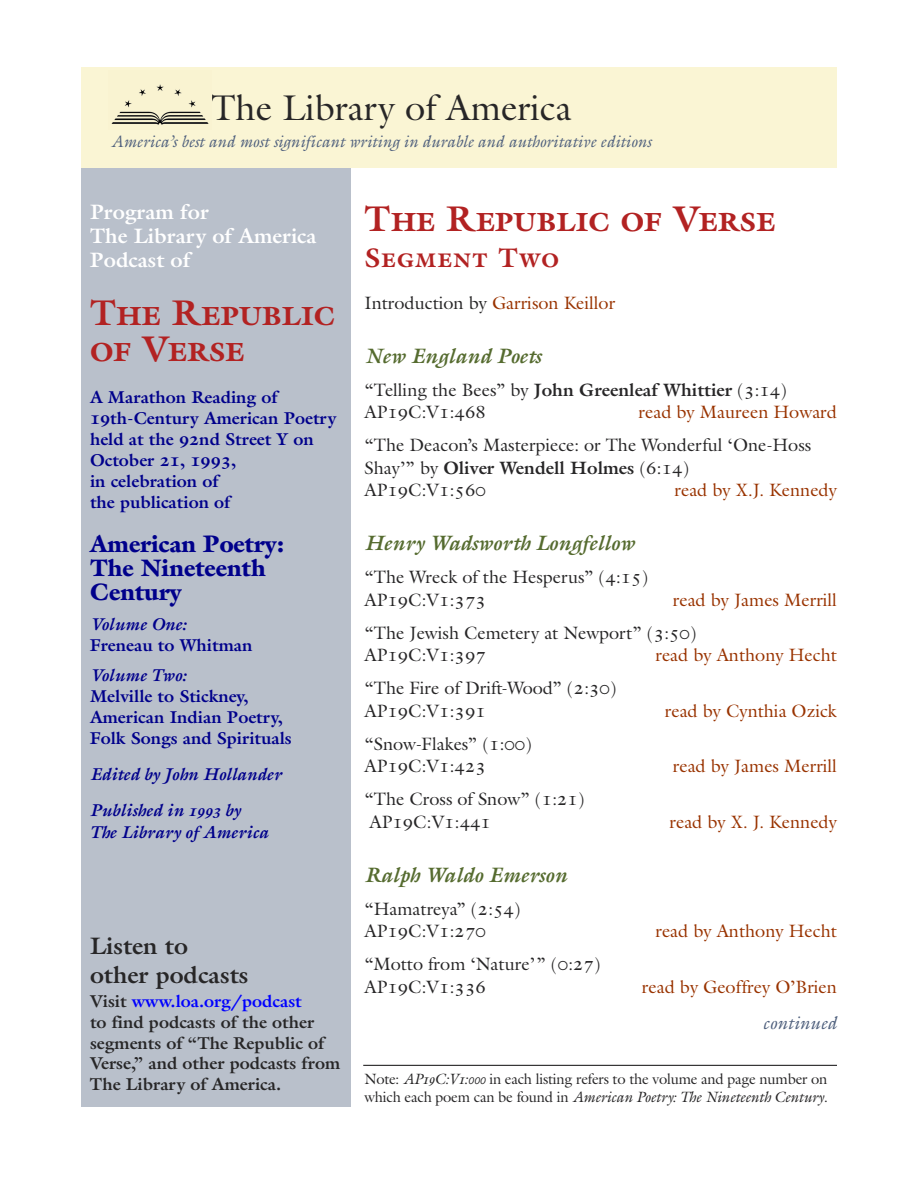
<style>
.page{position:relative;width:918px;height:1188px;background:#fff}
.page>*{position:absolute;margin:0;border:0;box-sizing:border-box;transform-origin:0 0}
.t1{font:700 36px/36px "Galliard Pro";letter-spacing:.065em;color:#b22222}
.t2{font:36px "Galliard Pro";color:#272627}
.t3{font:700 27px "Galliard Pro";color:#b22222}
.t4{font:900 24px/24px "Galliard Pro";color:#00008b}
.t5{font:700 24px/28.8px "Galliard Pro";color:#272627}
.t6{font:italic 700 21px "Galliard Pro";color:#556b2f}
.t7{font:700 21px/24px "Galliard Pro";color:#fff}
.t8{font:18px/22.5px "Galliard Pro";color:#272627}
.t9{font:18px "Galliard Pro";color:#930}
.t10{font:italic 18px "Galliard Pro";color:#4f607d}
.t11{font:700 17.25px/21px "Galliard Pro";color:#00008b}
.t12{font:700 17.25px/20.9px "Galliard Pro";color:#272627}
.t13{font:italic 700 17.25px/36px "Galliard Pro";color:#00008b}
.t14{font:italic 16.5px "Galliard Pro";color:#4f607d}
.t15{font:15px/18px "Galliard Pro";letter-spacing:-.015em;color:#272627}
.s1{color:#00f}
.s2{color:#272627}
.s3{font-weight:700}
.s4{font-style:italic}
</style>
<div class="page">
<div style="left:81px;top:68px;width:756px;height:100px;background:#faf5d4"></div>
<div style="left:81px;top:169px;width:270px;height:938px;background:#b9c0cb"></div>
<img style="left:111px;top:84px;width:98px;height:41px">
<hr style="left:363px;top:1065px;width:474px;height:1px;background:#272627">
<h1 class="t2" style="left:211px;top:94px;width:362px">The Library of America</h1>
<p class="t14" style="left:111px;top:135px;width:541px">America’s best and most significant writing in durable and authoritative editions</p>
<p class="t7" style="left:90px;top:202px;width:228px">Program for<br>The Library of America<br>Podcast of</p>
<h1 class="t1" style="left:90px;top:299px;width:247px">The Republic of Verse</h1>
<p class="t11" style="left:90px;top:389px;width:248px">A Marathon Reading of<br>19th-Century American Poetry held at the 92nd Street Y on<br>October 21, 1993,<br>in celebration of<br>the publication of</p>
<h3 class="t4" style="left:90px;top:535px;width:195px">American Poetry:<br>The Nineteenth<br>Century</h3>
<p class="t13" style="left:90px;top:608px;width:98px">Volume One:</p>
<p class="t11" style="left:90px;top:637px;width:164px">Freneau to Whitman</p>
<p class="t13" style="left:90px;top:659px;width:98px">Volume Two:</p>
<p class="t11" style="left:90px;top:688px;width:203px">Melville to Stickney,<br>American Indian Poetry,<br>Folk Songs and Spirituals</p>
<p class="t13" style="left:90px;top:758px;width:193px">Edited by John Hollander<br>Published in 1993 by</p>
<p class="t13" style="left:90px;top:816px;width:180px">The Library of America</p>
<h3 class="t5" style="left:90px;top:934px;width:160px">Listen to other podcasts</h3>
<p class="t12" style="left:90px;top:993px;width:252px">Visit <span class="s1">www.loa.org/podcast<br></span>to find podcasts of the other segments of “The Republic of<br>Verse,” and other podcasts from<br>The Library of America.</p>
<h1 class="t1" style="left:364px;top:204px;width:413px">The Republic of Verse</h1>
<h2 class="t3" style="left:364px;top:248px;width:196px">Segment Two</h2>
<p class="t9" style="left:364px;top:296px;width:252px"><span class="s2">Introduction by</span> Garrison Keillor</p>
<p class="t6" style="left:364px;top:348px;width:178px">New England Poets</p>
<p class="t8" style="left:364px;top:380px;width:424px">“Telling the Bees” by <span class="s3">John Greenleaf Whittier</span> (3:14)<br>AP19C:V1:468</p>
<p class="t9" style="left:638px;top:405px;width:200px">read by Maureen Howard</p>
<p class="t8" style="left:365px;top:436px;width:448px">“The Deacon’s Masterpiece: or The Wonderful ‘One-Hoss<br>Shay’” by <span class="s3">Oliver Wendell Holmes</span> (6:14)<br>AP19C:V1:560</p>
<p class="t9" style="left:674px;top:483px;width:164px">read by X.J. Kennedy</p>
<p class="t6" style="left:364px;top:535px;width:271px">Henry Wadsworth Longfellow</p>
<p class="t8" style="left:364px;top:568px;width:285px">“The Wreck of the Hesperus” (4:15)<br>AP19C:V1:373</p>
<p class="t9" style="left:673px;top:593px;width:166px">read by James Merrill</p>
<p class="t8" style="left:365px;top:623px;width:334px">“The Jewish Cemetery at Newport” (3:50)<br>AP19C:V1:397</p>
<p class="t9" style="left:655px;top:648px;width:183px">read by Anthony Hecht</p>
<p class="t8" style="left:365px;top:679px;width:254px">“The Fire of Drift-Wood” (2:30)<br>AP19C:V1:391</p>
<p class="t8" style="left:365px;top:734px;width:169px">“Snow-Flakes” (1:00)<br>AP19C:V1:423</p>
<p class="t8" style="left:365px;top:790px;width:222px">“The Cross of Snow” (1:21)<br>AP19C:V1:441</p>
<p class="t6" style="left:364px;top:867px;width:204px">Ralph Waldo Emerson</p>
<p class="t8" style="left:364px;top:899px;width:158px">“Hamatreya” (2:54)<br>AP19C:V1:270</p>
<p class="t8" style="left:364px;top:955px;width:238px">“Motto from ‘Nature’” (0:27)<br>AP19C:V1:336</p>
<p class="t9" style="left:665px;top:704px;width:174px">read by Cynthia Ozick</p>
<p class="t9" style="left:673px;top:759px;width:166px">read by James Merrill</p>
<p class="t9" style="left:669px;top:815px;width:169px">read by X. J. Kennedy</p>
<p class="t9" style="left:655px;top:924px;width:183px">read by Anthony Hecht</p>
<p class="t9" style="left:642px;top:980px;width:197px">read by Geoffrey O’Brien</p>
<p class="t10" style="left:763px;top:1016px;width:76px">continued</p>
<p class="t15" style="left:364px;top:1072px;width:465px">Note: <span class="s4">AP19C:V1:000</span> in each listing refers to the volume and page number on which each poem can be found in <span class="s4">American Poetry: The Nineteenth Century</span>.</p>
</div>
